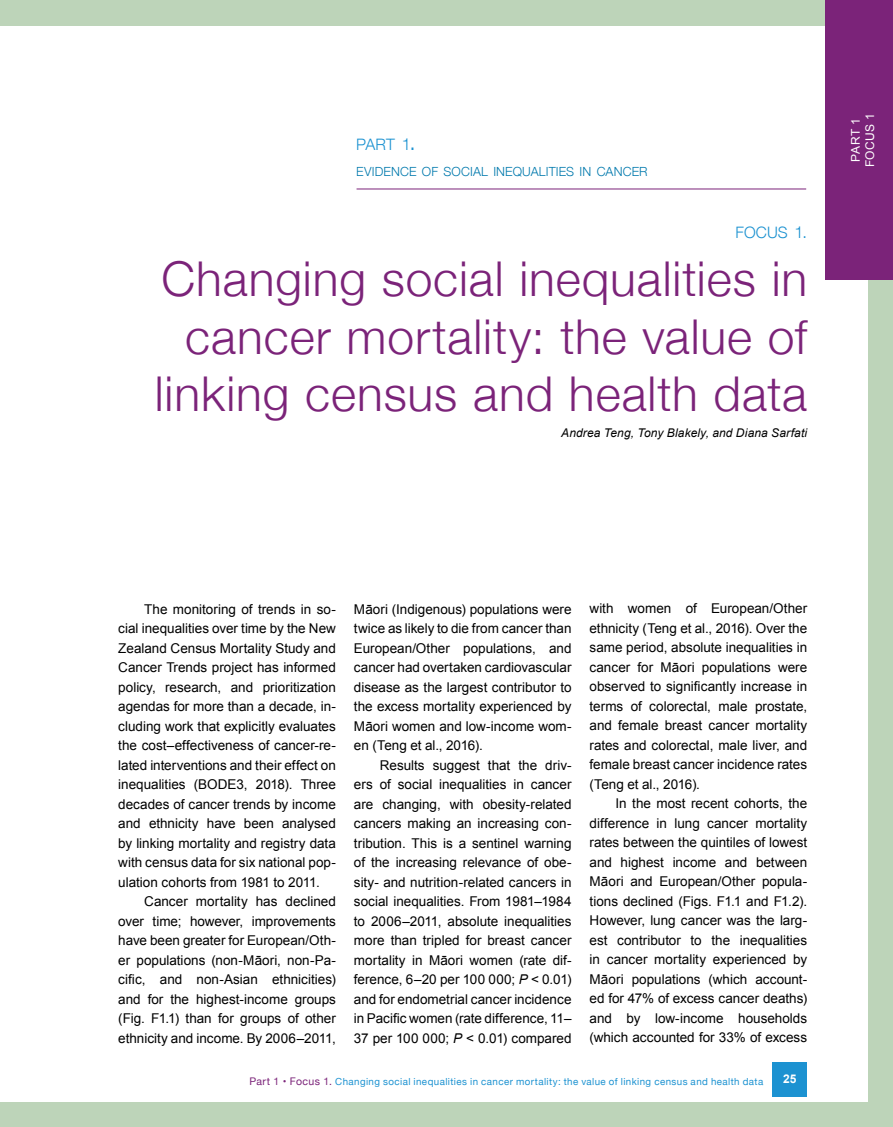
<style>
.page{position:relative;width:893px;height:1127px;background:#bdd4b9}
.page>*{position:absolute;margin:0;border:0;box-sizing:border-box;transform-origin:0 0}
.t1{font:300 48px/57.6px "Helvetica Neue";letter-spacing:.02em;color:#7b2379;text-align:right}
.t2{font:300 15.75px "Helvetica Neue";letter-spacing:.005em;color:#1c92d1}
.t3{font:13.5px/19.5px "Arial";color:#000;text-align:justify}
.t4{font:300 12.6px "Helvetica Neue";letter-spacing:.01em;color:#0079ad}
.t5{font:italic 12px "Arial";letter-spacing:.01em;color:#000}
.t6{font:12px/14.4px "Arial";letter-spacing:.035em;color:#fff;text-align:center}
.t7{font:700 12px "Arial";color:#fff}
.t8{font:9.75px "Helvetica Neue";letter-spacing:.045em;color:#1c92d1}
.s1{font-size:16.5px}
.s2{font-size:22.5px}
.s3{font-style:italic}
.s4{font-size:10.5px;color:#7b2379}
</style>
<div class="page">
<div style="left:0;top:26px;width:867px;height:1075px;background:#fff"></div>
<div style="left:773px;top:1062px;width:34px;height:34px;background:#1c92d1"></div>
<div style="left:825px;top:0;width:68px;height:280px;background:#7b2379"></div>
<div style="left:355px;top:126px;width:453px;height:66px;border:2px solid #fff"></div>
<p class="t2" style="left:356px;top:131px;width:61px">PART <span class="s1">1</span><span class="s2">.</span></p>
<p class="t4" style="left:356px;top:161px;width:293px">EVIDENCE OF SOCIAL INEQUALITIES IN CANCER</p>
<p class="t2" style="left:735px;top:220px;width:73px">FOCUS <span class="s1">1.</span></p>
<h1 class="t1" style="left:155px;top:247px;width:654px">Changing social inequalities in cancer mortality: the value of linking census and health data</h1>
<p class="t5" style="left:561px;top:425px;width:248px">Andrea Teng, Tony Blakely, and Diana Sarfati</p>
<p class="t6" style="left:849px;top:167px;width:56px;rotate:-90deg">PART 1<br>FOCUS 1</p>
<p class="t3" style="left:118px;top:599px;width:219px;text-indent:26px">The monitoring of trends in so&shy;cial inequalities over time by the New Zealand Census Mortality Study and Cancer Trends project has informed policy, research, and prioritization agendas for more than a decade, in&shy;cluding work that explicitly evaluates the cost–effectiveness of cancer-re&shy;lated interventions and their effect on inequalities (BODE3, 2018). Three decades of cancer trends by income and ethnicity have been analysed by linking mortality and registry data with census data for six national pop&shy;ulation cohorts from 1981 to 2011.</p>
<p class="t3" style="left:118px;top:892px;width:219px;text-indent:26px">Cancer mortality has declined over time; however, improvements have been greater for European/Oth&shy;er populations (non-Māori, non-Pa&shy;cific, and non-Asian ethnicities) and for the highest-income groups (Fig. F1.1) than for groups of other ethnicity and income. By 2006–2011,</p>
<p class="t3" style="left:354px;top:599px;width:219px">Māori (Indigenous) populations were twice as likely to die from cancer than European/Other populations, and cancer had overtaken cardiovascular disease as the largest contributor to the excess mortality experienced by Māori women and low-income wom&shy;en (Teng et al., 2016).</p>
<p class="t3" style="left:354px;top:755px;width:219px;text-indent:26px">Results suggest that the driv&shy;ers of social inequalities in cancer are changing, with obesity-related cancers making an increasing con&shy;tribution. This is a sentinel warning of the increasing relevance of obe&shy;sity- and nutrition-related cancers in social inequalities. From 1981–1984 to 2006–2011, absolute inequalities more than tripled for breast cancer mortality in Māori women (rate dif&shy;ference, 6–20 per 100 000; <span class="s3">P</span> &lt; 0.01) and for endometrial cancer incidence in Pacific women (rate difference, 11– 37 per 100 000; <span class="s3">P</span> &lt; 0.01) compared</p>
<p class="t3" style="left:590px;top:599px;width:219px">with women of European/Other ethnicity (Teng et al., 2016). Over the same period, absolute inequalities in cancer for Māori populations were observed to significantly increase in terms of colorectal, male prostate, and female breast cancer mortality rates and colorectal, male liver, and female breast cancer incidence rates (Teng et al., 2016).</p>
<p class="t3" style="left:590px;top:794px;width:219px;text-indent:26px">In the most recent cohorts, the difference in lung cancer mortality rates between the quintiles of lowest and highest income and between Māori and European/Other popula&shy;tions declined (Figs. F1.1 and F1.2).<br>However, lung cancer was the larg&shy;est contributor to the inequalities in cancer mortality experienced by Māori populations (which account&shy;ed for 47% of excess cancer deaths) and by low-income households (which accounted for 33% of excess</p>
<p class="t8" style="left:249px;top:1074px;width:515px"><span class="s4">Part 1 • Focus 1.</span> Changing social inequalities in cancer mortality: the value of linking census and health data</p>
<p class="t7" style="left:783px;top:1071px;width:15px">25</p>
</div>
